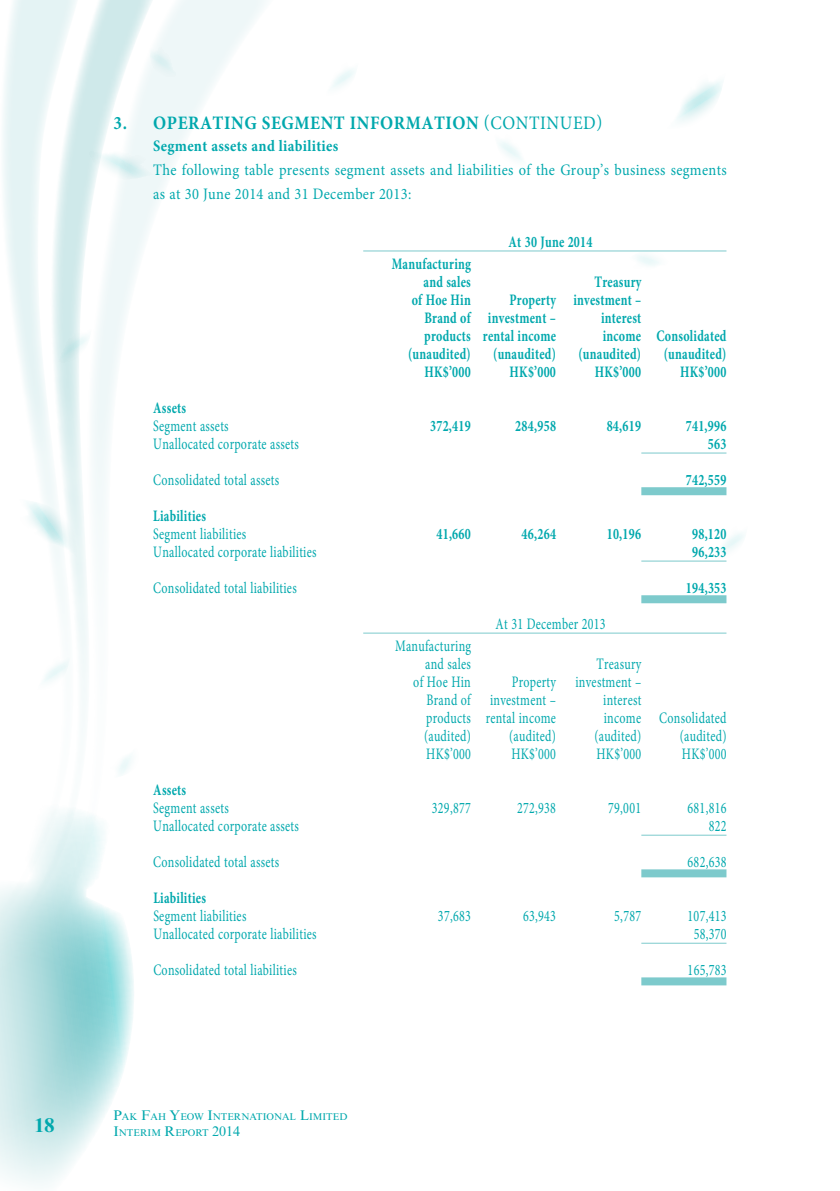
<style>
.page{position:relative;width:840px;height:1191px;background:#fff}
.page>*{position:absolute;margin:0;border:0;box-sizing:border-box;transform-origin:0 0}
.t1{font:700 20px "Times New Roman MT Std";color:#00a8ad}
.t2{font:700 19px "Minion Pro";letter-spacing:.03em;color:#00a8ad;scale:.9 1}
.t3{font:16px/18px "Minion Pro";letter-spacing:.025em;color:#00a8ad;text-align:right;scale:.75 1}
.t4{font:700 16px/18px "Minion Pro";letter-spacing:.02em;color:#00a8ad;text-align:right;scale:.75 1}
.t5{font:16px/24px "Minion Pro";letter-spacing:.025em;color:#00a8ad;scale:.9 1}
.t6{font:700 16px "Minion Pro";letter-spacing:.02em;color:#00a8ad;scale:.9 1}
.t7{font:9.8px "Times New Roman MT Std";color:#00a8ad}
.s1{font-weight:400}
.s2{font-size:14px}
</style>
<div class="page">
<svg style="left:677px;top:81px;width:45px;height:41px"></svg>
<svg style="left:721px;top:533px;width:23px;height:28px"></svg>
<svg style="left:623px;top:251px;width:49px;height:15px"></svg>
<svg style="left:332px;top:69px;width:23px;height:19px"></svg>
<svg style="left:499px;top:141px;width:23px;height:19px"></svg>
<svg style="left:82px;top:0;width:183px;height:775px"></svg>
<svg style="left:3px;top:0;width:79px;height:686px"></svg>
<svg style="left:0;top:809px;width:134px;height:376px"></svg>
<hr style="left:363px;top:250px;width:363px;height:1px;background:#7dcacc">
<hr style="left:641px;top:452px;width:85px;height:1px;background:#7dcacc">
<div style="left:641px;top:487px;width:85px;height:8px;background:#7dcacc"></div>
<hr style="left:641px;top:560px;width:85px;height:1px;background:#7dcacc">
<div style="left:641px;top:595px;width:85px;height:8px;background:#7dcacc"></div>
<hr style="left:363px;top:632px;width:363px;height:1px;background:#7dcacc">
<hr style="left:641px;top:834px;width:85px;height:1px;background:#7dcacc">
<div style="left:641px;top:869px;width:85px;height:8px;background:#7dcacc"></div>
<hr style="left:641px;top:942px;width:85px;height:1px;background:#7dcacc">
<div style="left:641px;top:977px;width:85px;height:8px;background:#7dcacc"></div>
<p class="t1" style="left:35px;top:1112px;width:21px">18</p>
<p class="t2" style="left:113px;top:110px;width:544px">3. OPERATING SEGMENT INFORMATION <span class="s1">(CONTINUED)</span></p>
<p class="t6" style="left:153px;top:134px;width:207px">Segment assets and liabilities</p>
<p class="t5" style="left:153px;top:158px;width:638px">The following table presents segment assets and liabilities of the Group’s business segments as at 30 June 2014 and 31 December 2013:</p>
<p class="t4" style="left:508px;top:232px;width:113px">At 30 June 2014</p>
<p class="t4" style="left:391px;top:254px;width:107px">Manufacturing and sales</p>
<p class="t4" style="left:594px;top:272px;width:64px">Treasury</p>
<p class="t4" style="left:411px;top:290px;width:80px">of Hoe Hin</p>
<p class="t4" style="left:424px;top:290px;width:291px;text-align:left;text-indent:85px">Property investment –<br>Brand of investment –</p>
<p class="t4" style="left:600px;top:308px;width:55px">interest</p>
<p class="t4" style="left:424px;top:326px;width:177px">products rental income</p>
<p class="t4" style="left:602px;top:326px;width:166px">income Consolidated</p>
<p class="t4" style="left:408px;top:344px;width:85px">(unaudited)</p>
<p class="t4" style="left:493px;top:344px;width:85px">(unaudited)</p>
<p class="t4" style="left:578px;top:344px;width:85px">(unaudited)</p>
<p class="t4" style="left:663px;top:344px;width:85px">(unaudited)</p>
<p class="t4" style="left:424px;top:362px;width:63px">HK$’000</p>
<p class="t4" style="left:509px;top:362px;width:63px">HK$’000</p>
<p class="t4" style="left:594px;top:362px;width:63px">HK$’000</p>
<p class="t4" style="left:679px;top:362px;width:63px">HK$’000</p>
<p class="t4" style="left:153px;top:398px;width:45px">Assets</p>
<p class="t3" style="left:153px;top:417px;width:102px">Segment assets</p>
<p class="t4" style="left:430px;top:416px;width:56px">372,419</p>
<p class="t4" style="left:515px;top:416px;width:56px">284,958</p>
<p class="t4" style="left:606px;top:416px;width:47px">84,619</p>
<p class="t4" style="left:685px;top:416px;width:56px">741,996</p>
<p class="t3" style="left:153px;top:435px;width:195px">Unallocated corporate assets</p>
<p class="t4" style="left:707px;top:434px;width:26px">563</p>
<p class="t3" style="left:153px;top:471px;width:169px">Consolidated total assets</p>
<p class="t4" style="left:685px;top:470px;width:56px">742,559</p>
<p class="t4" style="left:153px;top:506px;width:72px">Liabilities</p>
<p class="t3" style="left:153px;top:525px;width:125px">Segment liabilities</p>
<p class="t4" style="left:436px;top:524px;width:47px">41,660</p>
<p class="t4" style="left:521px;top:524px;width:47px">46,264</p>
<p class="t4" style="left:606px;top:524px;width:47px">10,196</p>
<p class="t4" style="left:691px;top:524px;width:47px">98,120</p>
<p class="t3" style="left:153px;top:543px;width:219px">Unallocated corporate liabilities</p>
<p class="t4" style="left:691px;top:542px;width:47px">96,233</p>
<p class="t3" style="left:153px;top:579px;width:193px">Consolidated total liabilities</p>
<p class="t4" style="left:685px;top:578px;width:56px">194,353</p>
<p class="t3" style="left:495px;top:615px;width:148px">At 31 December 2013</p>
<p class="t3" style="left:395px;top:637px;width:103px">Manufacturing and sales</p>
<p class="t3" style="left:596px;top:655px;width:61px">Treasury</p>
<p class="t3" style="left:413px;top:673px;width:78px">of Hoe Hin</p>
<p class="t3" style="left:426px;top:673px;width:288px;text-align:left;text-indent:85px">Property investment –<br>Brand of investment –</p>
<p class="t3" style="left:603px;top:691px;width:52px">interest</p>
<p class="t3" style="left:426px;top:709px;width:174px">products rental income</p>
<p class="t3" style="left:603px;top:709px;width:165px">income Consolidated</p>
<p class="t3" style="left:424px;top:727px;width:64px">(audited)</p>
<p class="t3" style="left:509px;top:727px;width:64px">(audited)</p>
<p class="t3" style="left:594px;top:727px;width:64px">(audited)</p>
<p class="t3" style="left:679px;top:727px;width:64px">(audited)</p>
<p class="t3" style="left:426px;top:745px;width:61px">HK$’000</p>
<p class="t3" style="left:511px;top:745px;width:61px">HK$’000</p>
<p class="t3" style="left:596px;top:745px;width:61px">HK$’000</p>
<p class="t3" style="left:681px;top:745px;width:61px">HK$’000</p>
<p class="t4" style="left:153px;top:780px;width:45px">Assets</p>
<p class="t3" style="left:153px;top:799px;width:102px">Segment assets</p>
<p class="t3" style="left:431px;top:799px;width:53px">329,877</p>
<p class="t3" style="left:516px;top:799px;width:53px">272,938</p>
<p class="t3" style="left:608px;top:799px;width:45px">79,001</p>
<p class="t3" style="left:687px;top:799px;width:53px">681,816</p>
<p class="t3" style="left:153px;top:817px;width:195px">Unallocated corporate assets</p>
<p class="t3" style="left:708px;top:817px;width:25px">822</p>
<p class="t3" style="left:153px;top:853px;width:169px">Consolidated total assets</p>
<p class="t3" style="left:687px;top:853px;width:53px">682,638</p>
<p class="t4" style="left:153px;top:888px;width:72px">Liabilities</p>
<p class="t3" style="left:153px;top:907px;width:125px">Segment liabilities</p>
<p class="t3" style="left:437px;top:907px;width:45px">37,683</p>
<p class="t3" style="left:523px;top:907px;width:45px">63,943</p>
<p class="t3" style="left:614px;top:907px;width:37px">5,787</p>
<p class="t3" style="left:687px;top:907px;width:53px">107,413</p>
<p class="t3" style="left:153px;top:925px;width:219px">Unallocated corporate liabilities</p>
<p class="t3" style="left:693px;top:925px;width:45px">58,370</p>
<p class="t3" style="left:153px;top:961px;width:193px">Consolidated total liabilities</p>
<p class="t3" style="left:687px;top:961px;width:53px">165,783</p>
<p class="t7" style="left:113px;top:1110px;width:235px"><span class="s2">P</span>AK <span class="s2">F</span>AH <span class="s2">Y</span>EOW <span class="s2">I</span>NTERNATIONAL <span class="s2">L</span>IMITED</p>
<p class="t7" style="left:113px;top:1127px;width:128px"><span class="s2">I</span>NTERIM <span class="s2">R</span>EPORT <span class="s2">2014</span></p>
</div>
